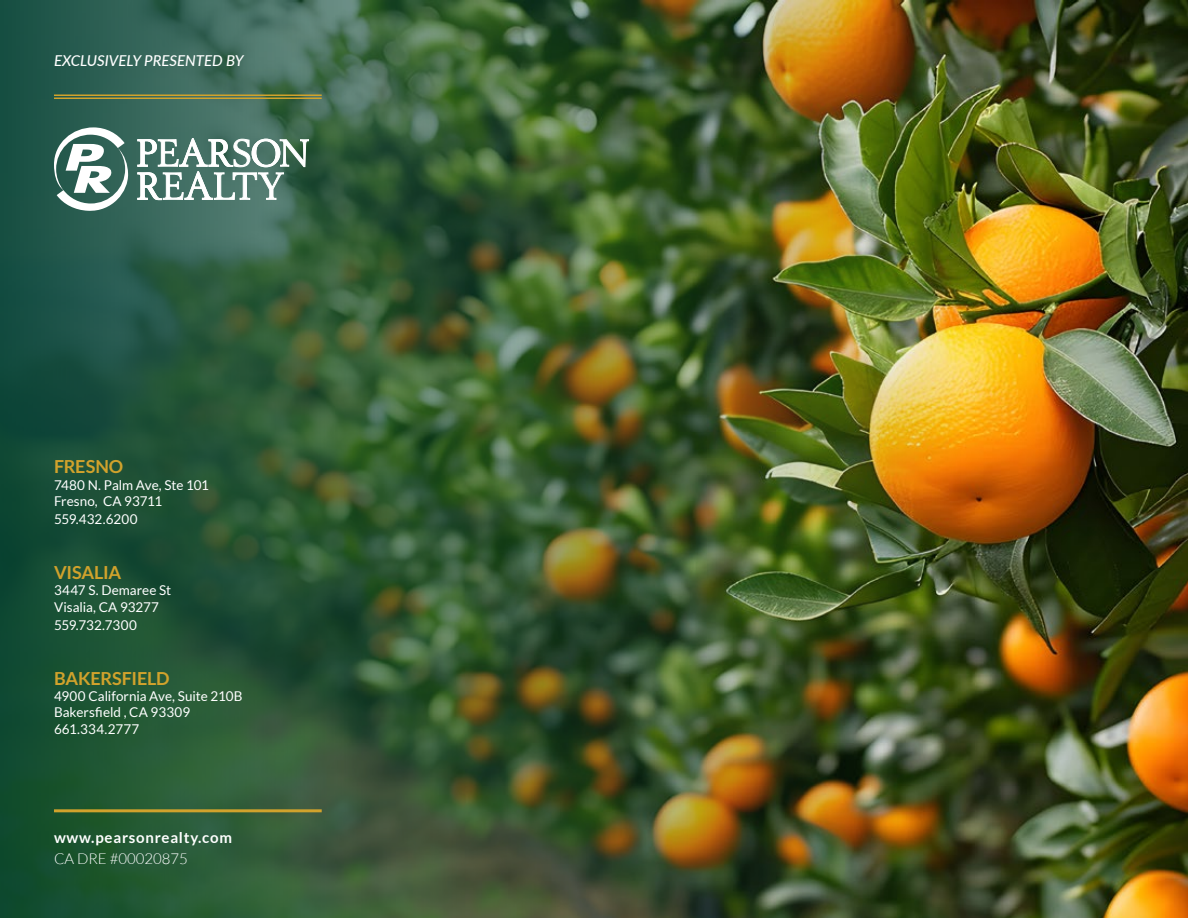
<style>
.page{position:relative;width:1188px;height:918px;background:#fff}
.page>*{position:absolute;margin:0;border:0;box-sizing:border-box;transform-origin:0 0}
.t1{font:700 18px "Lato";letter-spacing:-.01em;color:#d1a22c}
.t2{font:italic 500 15px "Lato";color:#fff}
.t3{font:700 15px "Lato";letter-spacing:.05em;color:#fff}
.t4{font:300 15px "Lato";color:#fff}
.t5{font:13.5px/16.2px "Lato";color:#fff}
</style>
<div class="page">
<img style="left:0;top:0;width:1188px;height:918px">
<hr style="left:54px;top:809px;width:268px;height:3px;background:#d1a22c">
<hr style="left:54px;top:95px;width:268px;height:1px;background:#d1a22c">
<hr style="left:54px;top:98px;width:268px;height:1px;background:#d1a22c">
<svg style="left:137px;top:128px;width:172px;height:72px"></svg>
<svg style="left:54px;top:127px;width:75px;height:85px"></svg>
<p class="t2" style="left:54px;top:50px;width:191px">EXCLUSIVELY PRESENTED BY</p>
<h1 class="t1" style="left:54px;top:457px;width:71px">FRESNO</h1>
<p class="t5" style="left:54px;top:477px;width:157px">7480 N. Palm Ave, Ste 101<br>Fresno, CA 93711</p>
<p class="t5" style="left:54px;top:511px;width:85px">559.432.6200</p>
<h1 class="t1" style="left:54px;top:562px;width:69px">VISALIA</h1>
<p class="t5" style="left:54px;top:582px;width:119px">3447 S. Demaree St<br>Visalia, CA 93277</p>
<p class="t5" style="left:54px;top:617px;width:84px">559.732.7300</p>
<h1 class="t1" style="left:54px;top:668px;width:117px">BAKERSFIELD</h1>
<p class="t5" style="left:54px;top:688px;width:190px">4900 California Ave, Suite 210B<br>Bakersfield , CA 93309<br>661.334.2777</p>
<p class="t3" style="left:54px;top:829px;width:179px">www.pearsonrealty.com</p>
<p class="t4" style="left:54px;top:851px;width:136px">CA DRE #00020875</p>
</div>
